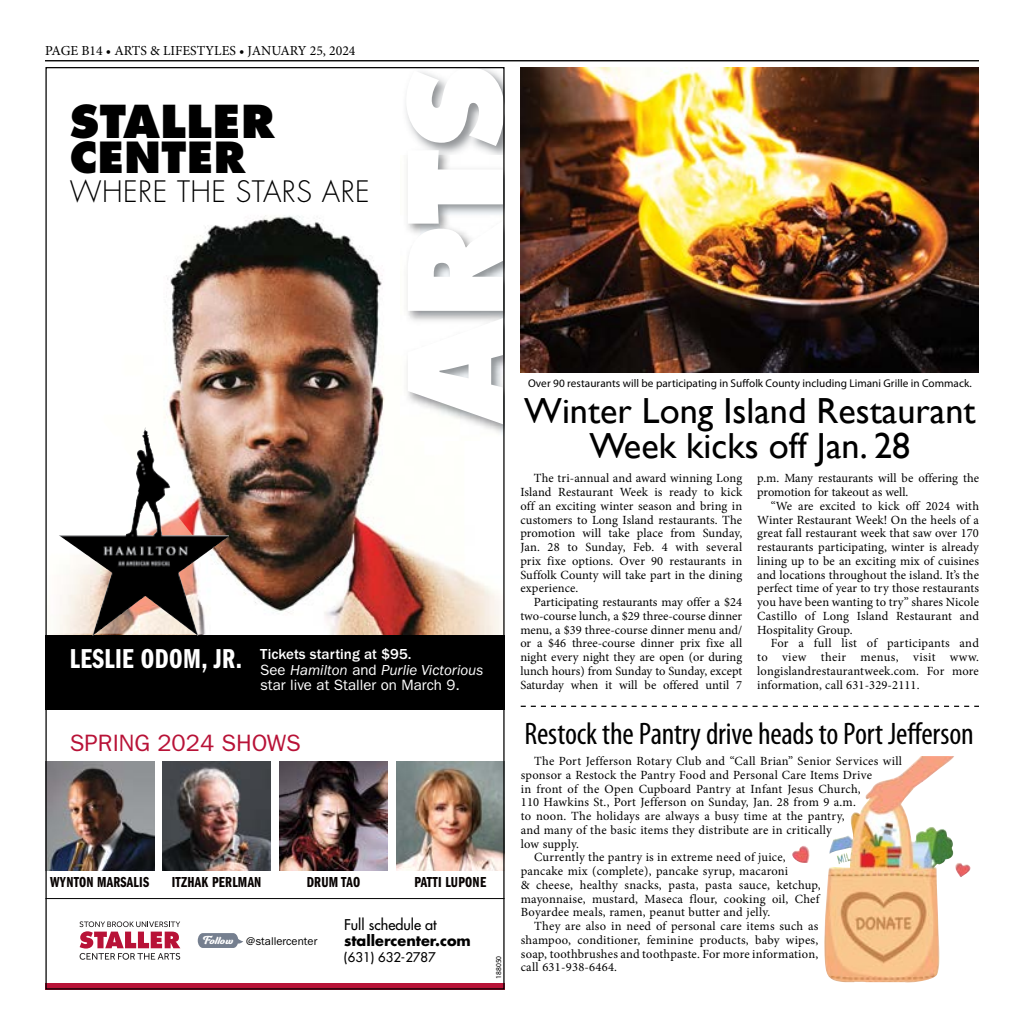
<style>
.page{position:relative;width:1024px;height:1035px;background:#fff}
.page>*{position:absolute;margin:0;border:0;box-sizing:border-box;transform-origin:0 0}
.t1{font:800 44.12px "Futura Std";letter-spacing:.015em;color:#000}
.t2{font:800 41.75px "Futura Std";letter-spacing:.015em;color:#000}
.t3{font:36.25px/35px "Gill Sans";color:#000;text-align:center}
.t4{font:condensed 31.25px "Myriad Pro";letter-spacing:-.005em;color:#000}
.t5{font:300 28.75px "Futura Std";letter-spacing:.015em;color:#000}
.t6{font:28.38px "ITC Franklin Gothic Std Dm Cp";letter-spacing:.015em;color:#fff}
.t7{font:23.75px "ITC Franklin Gothic Std";color:#b81237}
.t8{font:15px/15.8px "ITC Franklin Gothic Std";color:#fff}
.t9{font:15px "ITC Franklin Gothic Std Dm Cp";letter-spacing:.015em;color:#080302}
.t10{font:700 14.5px "Futura Std";color:#000}
.t11{font:500 14.5px "Futura Std";color:#000}
.t12{font:13.75px "Minion Pro";color:#000}
.t13{font:500 13px "Futura Std";color:#000}
.t14{font:12.5px/13.8px "Minion Pro";letter-spacing:.015em;color:#000;text-align:justify}
.t15{font:12.5px/13.8px "Minion Pro";letter-spacing:-.005em;color:#000}
.t16{font:11.38px "ITC Franklin Gothic Std";color:#000}
.t17{font:11.25px "Myriad Pro";color:#000}
.t18{font:7.5px "Myriad Pro";color:#000}
.s1{font-weight:500}
.s2{font-style:italic}
.s3{font-family:"Ganache";font-size:12.38px;color:#fff}
</style>
<div class="page">
<hr style="left:45px;top:60px;width:934px;height:1px;background:#000">
<div style="left:45px;top:633px;width:459px;height:77px;background:#000"></div>
<img style="left:47px;top:215px;width:455px;height:419px">
<img style="left:47px;top:761px;width:107px;height:109px">
<img style="left:279px;top:761px;width:109px;height:109px">
<img style="left:396px;top:761px;width:106px;height:109px">
<img style="left:162px;top:761px;width:109px;height:109px">
<svg style="left:45px;top:983px;width:459px;height:7px;background:#960e2c"></svg>
<svg style="left:79px;top:921px;width:101px;height:39px"></svg>
<svg style="left:198px;top:933px;width:45px;height:15px"></svg>
<hr style="left:45px;top:898px;width:459px;height:1px;background:#000">
<img style="left:401px;top:103px;width:101px;height:338px">
<svg style="left:406px;top:70px;width:96px;height:354px"></svg>
<img style="left:50px;top:355px;width:221px;height:279px">
<img style="left:59px;top:431px;width:170px;height:205px">
<img style="left:520px;top:68px;width:459px;height:304px">
<svg style="left:521px;top:706px;width:458px;height:1px"></svg>
<img style="left:792px;top:756px;width:179px;height:227px">
<p class="t12" style="left:45px;top:41px;width:312px">PAGE B14 • ARTS &amp; LIFESTYLES • JANUARY 25, 2024</p>
<h1 class="t1" style="left:70px;top:93px;width:206px">STALLER</h1>
<h2 class="t2" style="left:70px;top:131px;width:177px">CENTER</h2>
<h3 class="t5" style="left:70px;top:174px;width:301px">WHERE THE STARS ARE</h3>
<h3 class="t6" style="left:70px;top:643px;width:174px">LESLIE ODOM, JR.</h3>
<p class="t8" style="left:260px;top:646px;width:225px"><span class="s1">Tickets starting at $95.<br></span>See <span class="s2">Hamilton</span> and <span class="s2">Purlie Victorious </span>star live at Staller on March 9.</p>
<h3 class="t7" style="left:70px;top:729px;width:232px">SPRING 2024 SHOWS</h3>
<p class="t9" style="left:50px;top:874px;width:100px">WYNTON MARSALIS</p>
<p class="t9" style="left:172px;top:874px;width:91px">ITZHAK PERLMAN</p>
<p class="t9" style="left:307px;top:874px;width:55px">DRUM TAO</p>
<p class="t9" style="left:414px;top:874px;width:73px">PATTI LUPONE</p>
<p class="t16" style="left:203px;top:935px;width:116px"><span class="s3">Follow</span> @stallercenter</p>
<p class="t11" style="left:344px;top:916px;width:94px">Full schedule at</p>
<p class="t10" style="left:344px;top:931px;width:128px">stallercenter.com</p>
<p class="t13" style="left:344px;top:949px;width:93px">(631) 632-2787</p>
<p class="t18" style="left:494px;top:979px;width:25px;rotate:-90deg">188050</p>
<p class="t17" style="left:528px;top:376px;width:445px">Over 90 restaurants will be participating in Suffolk County including Limani Grille in Commack.</p>
<h3 class="t3" style="left:524px;top:393px;width:453px">Winter Long Island Restaurant<br>Week kicks off Jan. 28</h3>
<p class="t14" style="left:520px;top:472px;width:223px;text-indent:13px">The tri-annual and award winning Long Island Restaurant Week is ready to kick off an exciting winter season and bring in customers to Long Island restaurants. The promotion will take place from Sunday, Jan. 28 to Sunday, Feb. 4 with several prix fixe options. Over 90 restaurants in Suffolk County will take part in the dining experience.</p>
<p class="t14" style="left:520px;top:595px;width:223px;text-indent:13px">Participating restaurants may offer a $24 two-course lunch, a $29 three-course dinner menu, a $39 three-course dinner menu and/ or a $46 three-course dinner prix fixe all night every night they are open (or during lunch hours) from Sunday to Sunday, except Saturday when it will be offered until 7</p>
<p class="t15" style="left:757px;top:472px;width:223px">p.m. Many restaurants will be offering the promotion for takeout as well.</p>
<p class="t14" style="left:757px;top:499px;width:223px;text-indent:13px">“We are excited to kick off 2024 with Winter Restaurant Week! On the heels of a great fall restaurant week that saw over 170 restaurants participating, winter is already lining up to be an exciting mix of cuisines and locations throughout the island. It’s the perfect time of year to try those restaurants you have been wanting to try” shares Nicole Castillo of Long Island Restaurant and Hospitality Group.</p>
<p class="t14" style="left:757px;top:637px;width:223px;text-indent:13px">For a full list of participants and to view their menus, visit www. longislandrestaurantweek.com. For more information, call 631-329-2111.</p>
<h3 class="t4" style="left:524px;top:715px;width:451px">Restock the Pantry drive heads to Port Jefferson</h3>
<p class="t14" style="left:534px;top:754px;width:369px">The Port Jefferson Rotary Club and “Call Brian” Senior Services will</p>
<p class="t14" style="left:521px;top:768px;width:353px">sponsor a Restock the Pantry Food and Personal Care Items Drive</p>
<p class="t14" style="left:521px;top:782px;width:341px">in front of the Open Cupboard Pantry at Infant Jesus Church,</p>
<p class="t14" style="left:521px;top:796px;width:337px">110 Hawkins St., Port Jefferson on Sunday, Jan. 28 from 9 a.m.</p>
<p class="t14" style="left:521px;top:809px;width:325px">to noon. The holidays are always a busy time at the pantry,</p>
<p class="t14" style="left:521px;top:823px;width:313px">and many of the basic items they distribute are in critically</p>
<p class="t14" style="left:521px;top:837px;width:60px">low supply.</p>
<p class="t14" style="left:534px;top:851px;width:253px">Currently the pantry is in extreme need of juice,</p>
<p class="t14" style="left:521px;top:864px;width:269px">pancake mix (complete), pancake syrup, macaroni</p>
<p class="t14" style="left:521px;top:878px;width:301px">&amp; cheese, healthy snacks, pasta, pasta sauce, ketchup,</p>
<p class="t14" style="left:521px;top:892px;width:300px">mayonnaise, mustard, Maseca flour, cooking oil, Chef</p>
<p class="t14" style="left:521px;top:906px;width:251px">Boyardee meals, ramen, peanut butter and jelly.</p>
<p class="t14" style="left:534px;top:919px;width:286px">They are also in need of personal care items such as</p>
<p class="t14" style="left:521px;top:933px;width:299px">shampoo, conditioner, feminine products, baby wipes,</p>
<p class="t14" style="left:521px;top:947px;width:299px">soap, toothbrushes and toothpaste. For more information,</p>
<p class="t14" style="left:521px;top:961px;width:98px">call 631-938-6464.</p>
</div>
